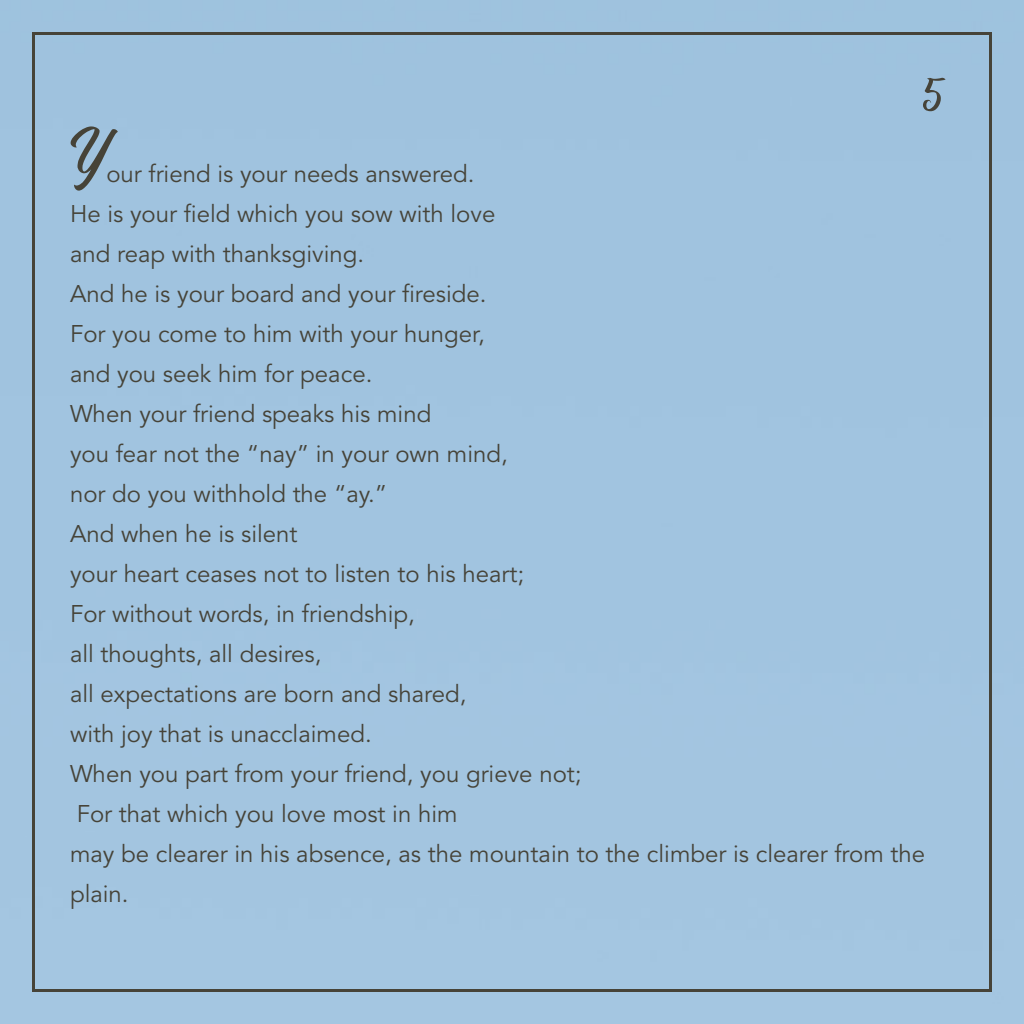
<style>
.page{position:relative;width:1024px;height:1024px;background:#fff}
.page>*{position:absolute;margin:0;border:0;box-sizing:border-box;transform-origin:0 0}
.t1{font:80px "Srinthile Script";color:#464338}
.t2{font:60px "Srinthile Script";color:#464338}
.t3{font:24px/40px "Avenir LT Std";color:#464338}
</style>
<div class="page">
<h2 class="t2" style="left:923px;top:60px;width:20px">5</h2>
<h1 class="t1" style="left:70px;top:111px;width:38px">Y</h1>
<p class="t3" style="left:70px;top:155px;width:857px;text-indent:36px">our friend is your needs answered.<br>He is your field which you sow with love<br>and reap with thanksgiving.<br>And he is your board and your fireside.<br>For you come to him with your hunger,<br>and you seek him for peace.<br>When your friend speaks his mind<br>you fear not the “nay” in your own mind,<br>nor do you withhold the “ay.”<br>And when he is silent<br>your heart ceases not to listen to his heart;<br>For without words, in friendship,<br>all thoughts, all desires,<br>all expectations are born and shared,<br>with joy that is unacclaimed.<br>When you part from your friend, you grieve not;<br>For that which you love most in him<br>may be clearer in his absence, as the mountain to the climber is clearer from the plain.</p>
</div>
